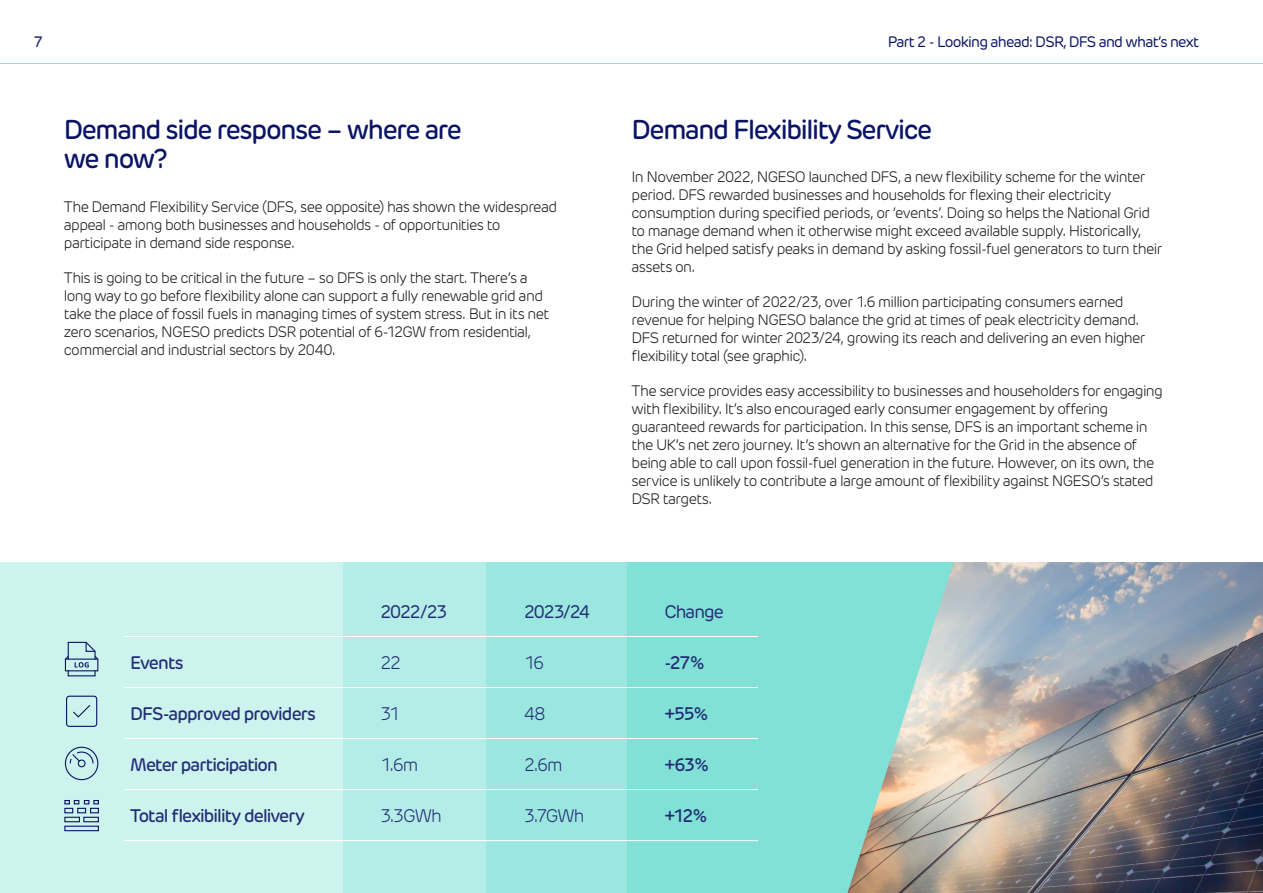
<style>
.page{position:relative;width:1263px;height:893px;background:#fff}
.page>*{position:absolute;margin:0;border:0;box-sizing:border-box;transform-origin:0 0}
.t1{font:500 27px/29.7px "New Rubrik";letter-spacing:-.05em;color:#0a1464}
.t2{font:500 18px "New Rubrik";letter-spacing:-.05em;color:#222c74}
.t3{font:300 18px "New Rubrik";letter-spacing:-.055em;color:#222c74}
.t4{font:18px "New Rubrik";letter-spacing:-.06em;color:#222c74}
.t5{font:300 15px/18px "New Rubrik";letter-spacing:-.04em;color:#1a1a1a}
.t6{font:15px "New Rubrik";letter-spacing:-.05em;color:#0a1464}
.t7{font:500 15px "New Rubrik";color:#222c74}
</style>
<div class="page">
<hr style="left:0;top:63px;width:1263px;height:1px;background:#82e1d7">
<div style="left:342px;top:563px;width:144px;height:330px;background:#b4ede7"></div>
<div style="left:486px;top:563px;width:142px;height:330px;background:#9be7df"></div>
<div style="left:0;top:563px;width:342px;height:330px;background:#cdf3ef"></div>
<div style="left:627px;top:563px;width:339px;height:330px;background:#82e1d7"></div>
<img style="left:847px;top:562px;width:416px;height:331px">
<svg style="left:64px;top:641px;width:35px;height:31px"></svg>
<div style="left:64px;top:826px;width:35px;height:5px;border:1px solid #0a1464"></div>
<div style="left:64px;top:817px;width:16px;height:5px;border:1px solid #0a1464"></div>
<div style="left:64px;top:808px;width:9px;height:5px;border:1px solid #0a1464"></div>
<svg style="left:64px;top:800px;width:35px;height:4px"></svg>
<div style="left:90px;top:808px;width:9px;height:5px;border:1px solid #0a1464"></div>
<div style="left:77px;top:808px;width:9px;height:5px;border:1px solid #0a1464"></div>
<div style="left:83px;top:817px;width:16px;height:5px;border:1px solid #0a1464"></div>
<div style="left:66px;top:696px;width:31px;height:31px;border:1px solid #0a1464;border-radius:3px"></div>
<svg style="left:73px;top:705px;width:18px;height:13px"></svg>
<svg style="left:69px;top:751px;width:25px;height:14px"></svg>
<div style="left:65px;top:747px;width:33px;height:33px;border:1px solid #0a1464;border-radius:50%"></div>
<div style="left:78px;top:759px;width:8px;height:8px;border:1px solid #0a1464;border-radius:50%"></div>
<hr style="left:124px;top:636px;width:218px;height:1px;background:#fff">
<hr style="left:342px;top:636px;width:144px;height:1px;background:#fff">
<hr style="left:486px;top:636px;width:140px;height:1px;background:#fff">
<hr style="left:626px;top:636px;width:132px;height:1px;background:#fff">
<hr style="left:124px;top:687px;width:218px;height:1px;background:#fff">
<hr style="left:342px;top:687px;width:144px;height:1px;background:#fff">
<hr style="left:486px;top:687px;width:140px;height:1px;background:#fff">
<hr style="left:626px;top:687px;width:132px;height:1px;background:#fff">
<hr style="left:124px;top:738px;width:218px;height:1px;background:#fff">
<hr style="left:342px;top:738px;width:144px;height:1px;background:#fff">
<hr style="left:486px;top:738px;width:140px;height:1px;background:#fff">
<hr style="left:626px;top:738px;width:132px;height:1px;background:#fff">
<hr style="left:124px;top:789px;width:218px;height:1px;background:#fff">
<hr style="left:342px;top:789px;width:144px;height:1px;background:#fff">
<hr style="left:486px;top:789px;width:140px;height:1px;background:#fff">
<hr style="left:626px;top:789px;width:132px;height:1px;background:#fff">
<hr style="left:124px;top:840px;width:218px;height:1px;background:#fff">
<hr style="left:342px;top:840px;width:144px;height:1px;background:#fff">
<hr style="left:486px;top:840px;width:140px;height:1px;background:#fff">
<hr style="left:626px;top:840px;width:132px;height:1px;background:#fff">
<p class="t7" style="left:34px;top:32px;width:11px">7</p>
<p class="t6" style="left:888px;top:32px;width:313px">Part 2 - Looking ahead: DSR, DFS and what’s next</p>
<h1 class="t1" style="left:64px;top:114px;width:400px">Demand side response – where are we now?</h1>
<p class="t5" style="left:64px;top:198px;width:495px">The Demand Flexibility Service (DFS, see opposite) has shown the widespread appeal - among both businesses and households - of opportunities to participate in demand side response.</p>
<p class="t5" style="left:64px;top:269px;width:487px">This is going to be critical in the future – so DFS is only the start. There’s a long way to go before flexibility alone can support a fully renewable grid and take the place of fossil fuels in managing times of system stress. But in its net zero scenarios, NGESO predicts DSR potential of 6-12GW from residential, commercial and industrial sectors by 2040.</p>
<h1 class="t1" style="left:631px;top:114px;width:302px">Demand Flexibility Service</h1>
<p class="t5" style="left:631px;top:168px;width:532px">In November 2022, NGESO launched DFS, a new flexibility scheme for the winter period. DFS rewarded businesses and households for flexing their electricity consumption during specified periods, or ‘events’. Doing so helps the National Grid to manage demand when it otherwise might exceed available supply. Historically, the Grid helped satisfy peaks in demand by asking fossil-fuel generators to turn their assets on.</p>
<p class="t5" style="left:631px;top:293px;width:516px">During the winter of 2022/23, over 1.6 million participating consumers earned revenue for helping NGESO balance the grid at times of peak electricity demand.<br>DFS returned for winter 2023/24, growing its reach and delivering an even higher flexibility total (see graphic).</p>
<p class="t5" style="left:631px;top:382px;width:533px">The service provides easy accessibility to businesses and householders for engaging with flexibility. It’s also encouraged early consumer engagement by offering guaranteed rewards for participation. In this sense, DFS is an important scheme in the UK’s net zero journey. It’s shown an alternative for the Grid in the absence of being able to call upon fossil-fuel generation in the future. However, on its own, the service is unlikely to contribute a large amount of flexibility against NGESO’s stated DSR targets.</p>
<p class="t4" style="left:380px;top:601px;width:69px">2022/23</p>
<p class="t4" style="left:524px;top:601px;width:67px">2023/24</p>
<p class="t4" style="left:664px;top:601px;width:61px">Change</p>
<p class="t2" style="left:130px;top:652px;width:55px">Events</p>
<p class="t3" style="left:380px;top:652px;width:22px">22</p>
<p class="t3" style="left:524px;top:652px;width:22px">16</p>
<p class="t2" style="left:664px;top:652px;width:43px">-27%</p>
<p class="t2" style="left:130px;top:703px;width:187px">DFS-approved providers</p>
<p class="t3" style="left:380px;top:703px;width:21px">31</p>
<p class="t3" style="left:524px;top:703px;width:23px">48</p>
<p class="t2" style="left:664px;top:703px;width:46px">+55%</p>
<p class="t2" style="left:130px;top:754px;width:149px">Meter participation</p>
<p class="t3" style="left:380px;top:754px;width:40px">1.6m</p>
<p class="t3" style="left:524px;top:754px;width:40px">2.6m</p>
<p class="t2" style="left:664px;top:754px;width:47px">+63%</p>
<p class="t2" style="left:130px;top:805px;width:176px">Total flexibility delivery</p>
<p class="t3" style="left:380px;top:805px;width:63px">3.3GWh</p>
<p class="t3" style="left:524px;top:805px;width:62px">3.7GWh</p>
<p class="t2" style="left:664px;top:805px;width:45px">+12%</p>
</div>
